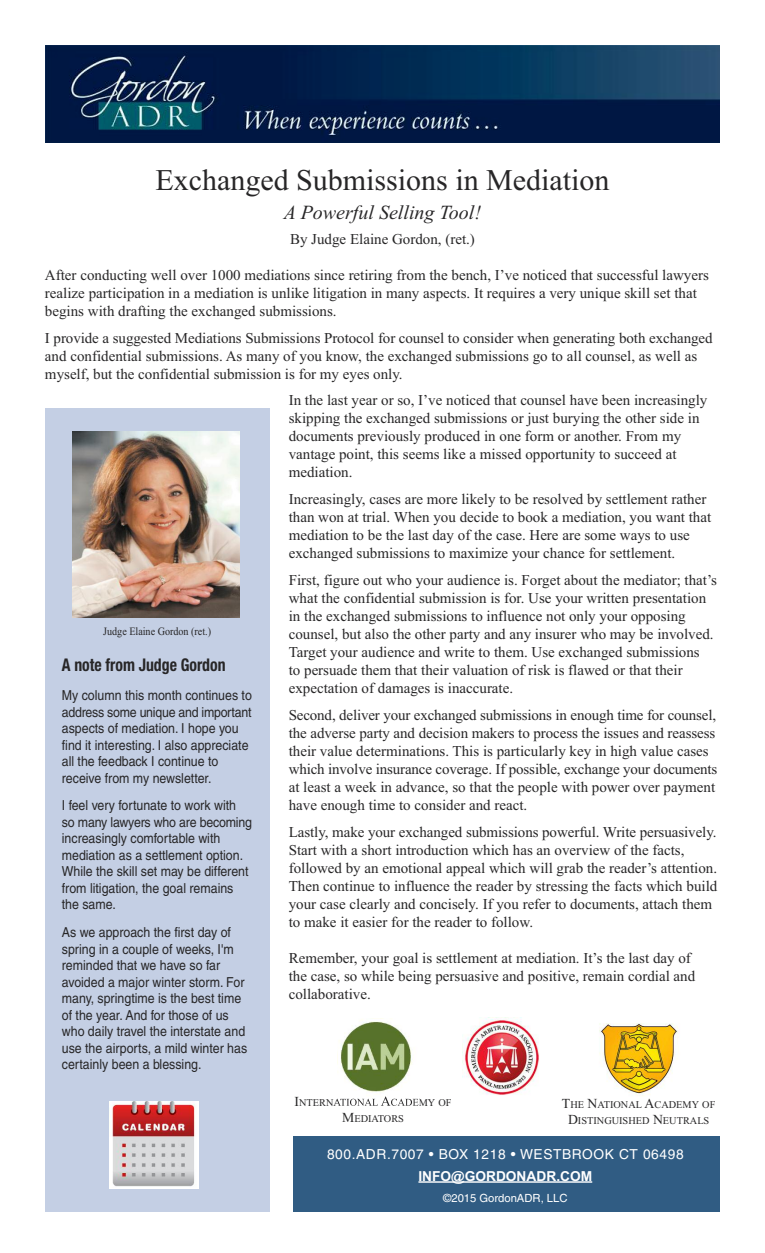
<style>
.page{position:relative;width:765px;height:1253px;background:#fff}
.page>*{position:absolute;margin:0;border:0;box-sizing:border-box;transform-origin:0 0}
.t1{font:30px "Times New Roman";color:#272627}
.t2{font:italic 20px "Times New Roman";color:#272627}
.t3{font:700 condensed 17.5px "Helvetica Neue";color:#272627;scale:.9 1}
.t4{font:15px/18px "Times New Roman";color:#272627}
.t5{font:13.75px/16.5px "Helvetica";color:#272627;scale:.9 1}
.t6{font:13.75px "Helvetica";letter-spacing:.045em;color:#fff}
.t7{font:700 13.75px "Arial";color:#fff}
.t8{font:11.25px "Times New Roman";color:#272627;scale:.9 1}
.t9{font:11.25px "Helvetica";color:#fff}
.t10{font:10.25px/16.5px "Times New Roman";color:#272627;text-align:center}
.s1{font-size:13.75px}
</style>
<div class="page">
<div style="left:294px;top:1135px;width:426px;height:76px;background:#305c83"></div>
<hr style="left:418px;top:1181px;width:174px;height:1px;background:#fff">
<img style="left:462px;top:1017px;width:77px;height:78px">
<img style="left:599px;top:1023px;width:80px;height:73px">
<img style="left:337px;top:1018px;width:82px;height:88px">
<svg style="left:337px;top:1096px;width:12px;height:9px"></svg>
<img style="left:45px;top:45px;width:675px;height:97px">
<div style="left:45px;top:408px;width:225px;height:803px;background:#c4cfe4"></div>
<img style="left:110px;top:1101px;width:88px;height:87px">
<img style="left:72px;top:431px;width:168px;height:186px">
<h1 class="t1" style="left:155px;top:162px;width:456px">Exchanged Submissions in Mediation</h1>
<h2 class="t2" style="left:284px;top:200px;width:199px">A Powerful Selling Tool!</h2>
<p class="t4" style="left:290px;top:229px;width:186px">By Judge Elaine Gordon, (ret.)</p>
<p class="t4" style="left:45px;top:265px;width:665px">After conducting well over 1000 mediations since retiring from the bench, I’ve noticed that successful lawyers realize participation in a mediation is unlike litigation in many aspects. It requires a very unique skill set that begins with drafting the exchanged submissions.</p>
<p class="t4" style="left:45px;top:328px;width:669px">I provide a suggested Mediations Submissions Protocol for counsel to consider when generating both exchanged and confidential submissions. As many of you know, the exchanged submissions go to all counsel, as well as myself, but the confidential submission is for my eyes only.</p>
<p class="t4" style="left:289px;top:391px;width:420px">In the last year or so, I’ve noticed that counsel have been increasingly skipping the exchanged submissions or just burying the other side in documents previously produced in one form or another. From my vantage point, this seems like a missed opportunity to succeed at mediation.</p>
<p class="t4" style="left:289px;top:490px;width:424px">Increasingly, cases are more likely to be resolved by settlement rather than won at trial. When you decide to book a mediation, you want that mediation to be the last day of the case. Here are some ways to use exchanged submissions to maximize your chance for settlement.</p>
<p class="t4" style="left:289px;top:570px;width:430px">First, figure out who your audience is. Forget about the mediator; that’s what the confidential submission is for. Use your written presentation in the exchanged submissions to influence not only your opposing counsel, but also the other party and any insurer who may be involved.<br>Target your audience and write to them. Use exchanged submissions<br>to persuade them that their valuation of risk is flawed or that their expectation of damages is inaccurate.</p>
<p class="t4" style="left:289px;top:705px;width:430px">Second, deliver your exchanged submissions in enough time for counsel, the adverse party and decision makers to process the issues and reassess their value determinations. This is particularly key in high value cases which involve insurance coverage. If possible, exchange your documents at least a week in advance, so that the people with power over payment have enough time to consider and react.</p>
<p class="t4" style="left:289px;top:822px;width:430px">Lastly, make your exchanged submissions powerful. Write persuasively.<br>Start with a short introduction which has an overview of the facts, followed by an emotional appeal which will grab the reader’s attention.<br>Then continue to influence the reader by stressing the facts which build your case clearly and concisely. If you refer to documents, attach them to make it easier for the reader to follow.</p>
<p class="t4" style="left:289px;top:948px;width:408px">Remember, your goal is settlement at mediation. It’s the last day of the case, so while being persuasive and positive, remain cordial and collaborative.</p>
<p class="t8" style="left:103px;top:624px;width:121px">Judge Elaine Gordon (ret.)</p>
<p class="t3" style="left:62px;top:650px;width:183px">A note from Judge Gordon</p>
<p class="t5" style="left:62px;top:688px;width:213px">My column this month continues to address some unique and important aspects of mediation. I hope you find it interesting. I also appreciate all the feedback I continue to receive from my newsletter.</p>
<p class="t5" style="left:62px;top:798px;width:213px">I feel very fortunate to work with so many lawyers who are becoming increasingly comfortable with mediation as a settlement option.<br>While the skill set may be different from litigation, the goal remains the same.</p>
<p class="t5" style="left:62px;top:925px;width:207px">As we approach the first day of spring in a couple of weeks, I'm reminded that we have so far avoided a major winter storm. For many, springtime is the best time of the year. And for those of us who daily travel the interstate and use the airports, a mild winter has certainly been a blessing.</p>
<p class="t10" style="left:295px;top:1093px;width:158px"><span class="s1">I</span>NTERNATIONAL <span class="s1">A</span>CADEMY OF<br><span class="s1">M</span>EDIATORS</p>
<p class="t10" style="left:562px;top:1095px;width:155px"><span class="s1">T</span>HE <span class="s1">N</span>ATIONAL <span class="s1">A</span>CADEMY OF<br><span class="s1">D</span>ISTINGUISHED <span class="s1">N</span>EUTRALS</p>
<p class="t6" style="left:327px;top:1149px;width:358px">800.ADR.7007 • BOX 1218 • WESTBROOK CT 06498</p>
<p class="t7" style="left:418px;top:1167px;width:175px">INFO@GORDONADR.COM</p>
<p class="t9" style="left:443px;top:1193px;width:126px">©2015 GordonADR, LLC</p>
</div>
